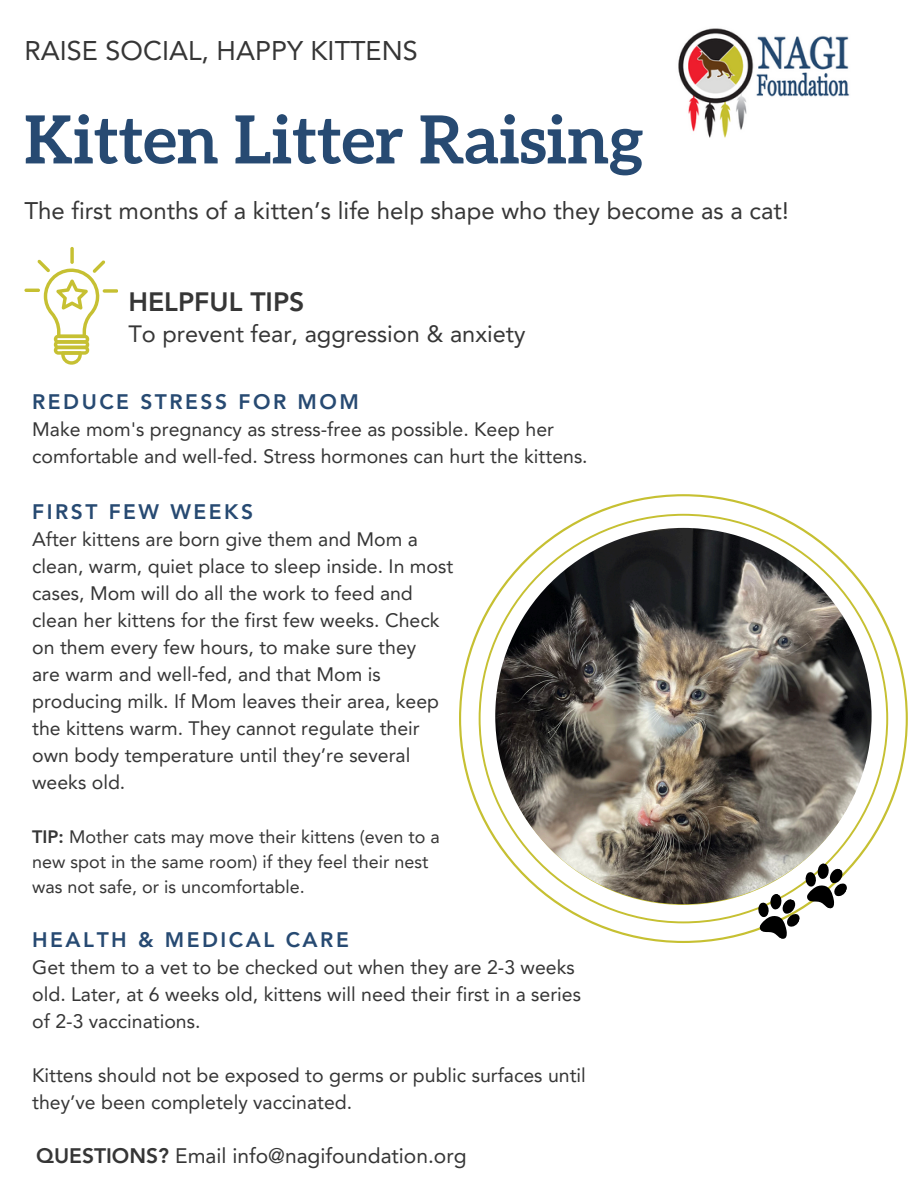
<style>
.page{position:relative;width:918px;height:1188px;background:#fff}
.page>*{position:absolute;margin:0;border:0;box-sizing:border-box;transform-origin:0 0}
.t1{font:700 66.45px "Aleo";color:#274a72}
.t2{font:27px "Avenir LT Pro";color:#363636}
.t3{font:800 26.55px "Avenir LT Pro";color:#363636}
.t4{font:24px "Avenir LT Pro";color:#363636}
.t5{font:23.55px "Avenir LT Pro";color:#363636}
.t6{font:800 21px "Avenir LT Pro";letter-spacing:.12em;color:#274a72}
.t7{font:21px "Avenir LT Pro";color:#363636}
.t8{font:19.5px/27px "Avenir LT Pro";color:#363636}
.t9{font:18px "Avenir LT Pro";color:#363636}
.s1{font-weight:800}
</style>
<div class="page">
<img style="left:678px;top:28px;width:172px;height:110px">
<svg style="left:459px;top:494px;width:449px;height:449px"></svg>
<svg style="left:479px;top:514px;width:409px;height:409px"></svg>
<img style="left:495px;top:528px;width:377px;height:376px;border-radius:50%">
<svg style="left:750px;top:858px;width:103px;height:85px"></svg>
<svg style="left:70px;top:247px;width:4px;height:17px"></svg>
<svg style="left:103px;top:289px;width:15px;height:4px"></svg>
<hr style="left:24px;top:289px;width:16px;height:3px;background:#c6c032;border-radius:2px">
<svg style="left:37px;top:260px;width:68px;height:105px"></svg>
<h2 class="t2" style="left:24px;top:40px;width:395px">RAISE SOCIAL, HAPPY KITTENS</h2>
<p class="t1" style="left:24px;top:101px;width:621px">Kitten Litter Raising</p>
<h3 class="t4" style="left:24px;top:200px;width:766px">The first months of a kitten’s life help shape who they become as a cat!</h3>
<h4 class="t3" style="left:128px;top:291px;width:178px">HELPFUL TIPS</h4>
<h4 class="t5" style="left:128px;top:324px;width:399px">To prevent fear, aggression &amp; anxiety</h4>
<p class="t6" style="left:32px;top:393px;width:328px">REDUCE STRESS FOR MOM</p>
<p class="t8" style="left:32px;top:417px;width:557px">Make mom's pregnancy as stress-free as possible. Keep her comfortable and well-fed. Stress hormones can hurt the kittens.</p>
<h3 class="t6" style="left:32px;top:503px;width:223px">FIRST FEW WEEKS</h3>
<h3 class="t8" style="left:32px;top:528px;width:423px">After kittens are born give them and Mom a clean, warm, quiet place to sleep inside. In most cases, Mom will do all the work to feed and clean her kittens for the first few weeks. Check on them every few hours, to make sure they<br>are warm and well-fed, and that Mom is producing milk. If Mom leaves their area, keep the kittens warm. They cannot regulate their own body temperature until they’re several weeks old.</h3>
<h4 class="t9" style="left:32px;top:830px;width:409px"><span class="s1">TIP:</span> Mother cats may move their kittens (even to a</h4>
<h4 class="t9" style="left:32px;top:854px;width:398px">new spot in the same room) if they feel their nest</h4>
<p class="t9" style="left:32px;top:879px;width:274px">was not safe, or is uncomfortable.</p>
<p class="t6" style="left:32px;top:931px;width:318px">HEALTH &amp; MEDICAL CARE</p>
<p class="t8" style="left:32px;top:955px;width:550px">Get them to a vet to be checked out when they are 2-3 weeks old. Later, at 6 weeks old, kittens will need their first in a series of 2-3 vaccinations.</p>
<p class="t8" style="left:32px;top:1063px;width:555px">Kittens should not be exposed to germs or public surfaces until they’ve been completely vaccinated.</p>
<h4 class="t7" style="left:36px;top:1147px;width:432px"><span class="s1">QUESTIONS?</span> Email info@nagifoundation.org</h4>
</div>
